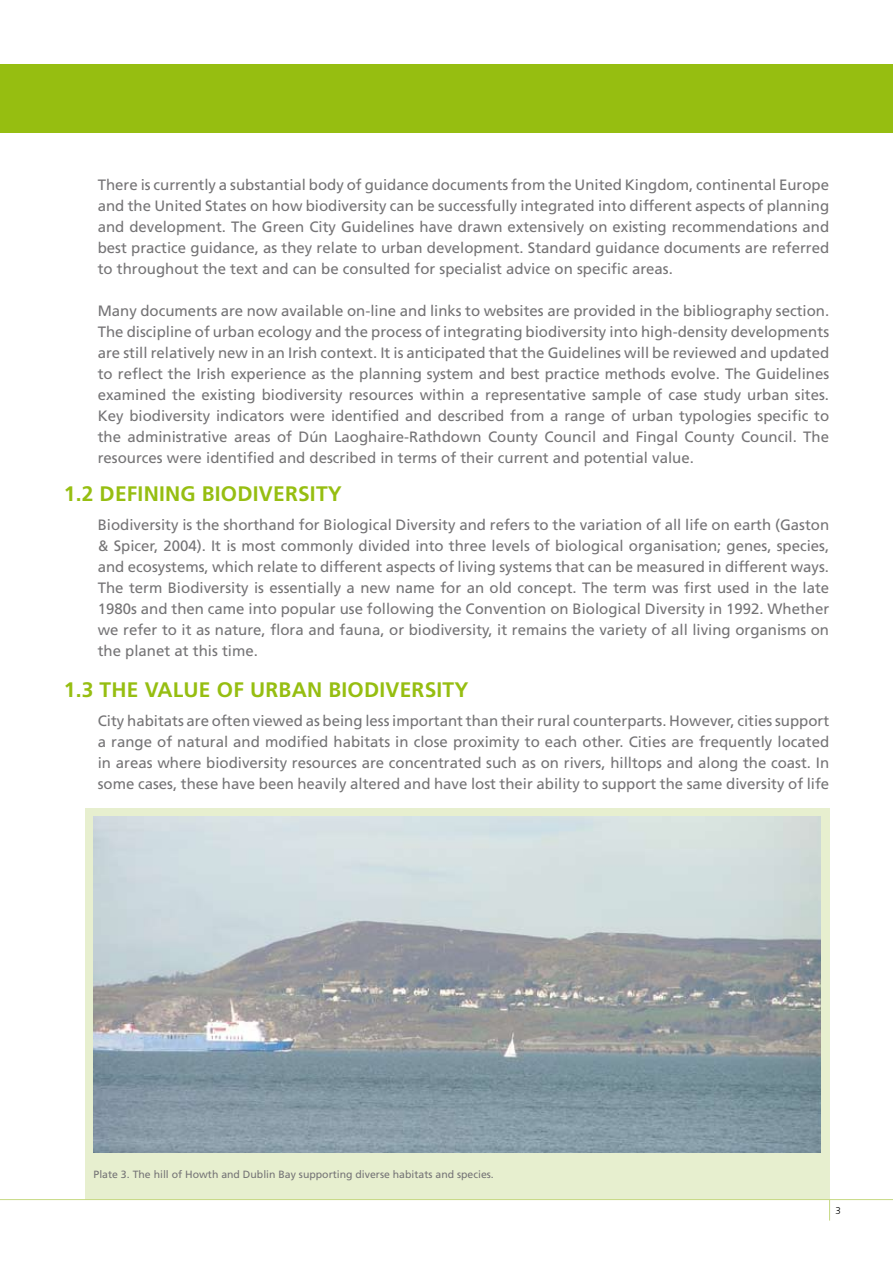
<style>
.page{position:relative;width:893px;height:1263px;background:#fff}
.page>*{position:absolute;margin:0;border:0;box-sizing:border-box;transform-origin:0 0}
.t1{font:700 21px "Frutiger";letter-spacing:.01em;color:#96be11}
.t2{font:15px/21px "Frutiger";color:#757476;text-align:justify}
.t3{font:10.5px "Frutiger";color:#757476}
</style>
<div class="page">
<svg style="left:829px;top:1200px;width:1px;height:20px"></svg>
<div style="left:85px;top:808px;width:744px;height:391px;background:#e7efcf"></div>
<div style="left:0;top:64px;width:893px;height:69px;background:#96be11"></div>
<img style="left:94px;top:816px;width:727px;height:336px">
<hr style="left:0;top:1199px;width:893px;height:1px;background:#c7d983">
<p class="t2" style="left:98px;top:175px;width:733px">There is currently a substantial body of guidance documents from the United Kingdom, continental Europe and the United States on how biodiversity can be successfully integrated into different aspects of planning and development. The Green City Guidelines have drawn extensively on existing recommendations and best practice guidance, as they relate to urban development. Standard guidance documents are referred to throughout the text and can be consulted for specialist advice on specific areas.</p>
<p class="t2" style="left:98px;top:301px;width:733px">Many documents are now available on-line and links to websites are provided in the bibliography section.<br>The discipline of urban ecology and the process of integrating biodiversity into high-density developments are still relatively new in an Irish context. It is anticipated that the Guidelines will be reviewed and updated to reflect the Irish experience as the planning system and best practice methods evolve. The Guidelines examined the existing biodiversity resources within a representative sample of case study urban sites.<br>Key biodiversity indicators were identified and described from a range of urban typologies specific to the administrative areas of Dún Laoghaire-Rathdown County Council and Fingal County Council. The resources were identified and described in terms of their current and potential value.</p>
<h1 class="t1" style="left:64px;top:481px;width:64px">1.2 DEFINING</h1>
<h1 class="t1" style="left:202px;top:481px;width:12px">BIODI</h1>
<h1 class="t1" style="left:259px;top:481px;width:26px">VERSIT</h1>
<h1 class="t1" style="left:328px;top:481px;width:16px">Y</h1>
<p class="t2" style="left:98px;top:515px;width:733px">Biodiversity is the shorthand for Biological Diversity and refers to the variation of all life on earth (Gaston &amp; Spicer, 2004). It is most commonly divided into three levels of biological organisation; genes, species, and ecosystems, which relate to different aspects of living systems that can be measured in different ways.<br>The term Biodiversity is essentially a new name for an old concept. The term was first used in the late 1980s and then came into popular use following the Convention on Biological Diversity in 1992. Whether we refer to it as nature, flora and fauna, or biodiversity, it remains the variety of all living organisms on the planet at this time.</p>
<h1 class="t1" style="left:64px;top:677px;width:108px">1.3 THE VALUE</h1>
<h1 class="t1" style="left:217px;top:677px;width:49px">OF URBAN</h1>
<h1 class="t1" style="left:328px;top:677px;width:12px">BIODI</h1>
<h1 class="t1" style="left:385px;top:677px;width:26px">VERSIT</h1>
<h1 class="t1" style="left:454px;top:677px;width:16px">Y</h1>
<p class="t2" style="left:98px;top:711px;width:733px">City habitats are often viewed as being less important than their rural counterparts. However, cities support a range of natural and modified habitats in close proximity to each other. Cities are frequently located in areas where biodiversity resources are concentrated such as on rivers, hilltops and along the coast. In some cases, these have been heavily altered and have lost their ability to support the same diversity of life</p>
<p class="t3" style="left:94px;top:1168px;width:402px">Plate 3. The hill of Howth and Dublin Bay supporting diverse habitats and species.</p>
</div>
